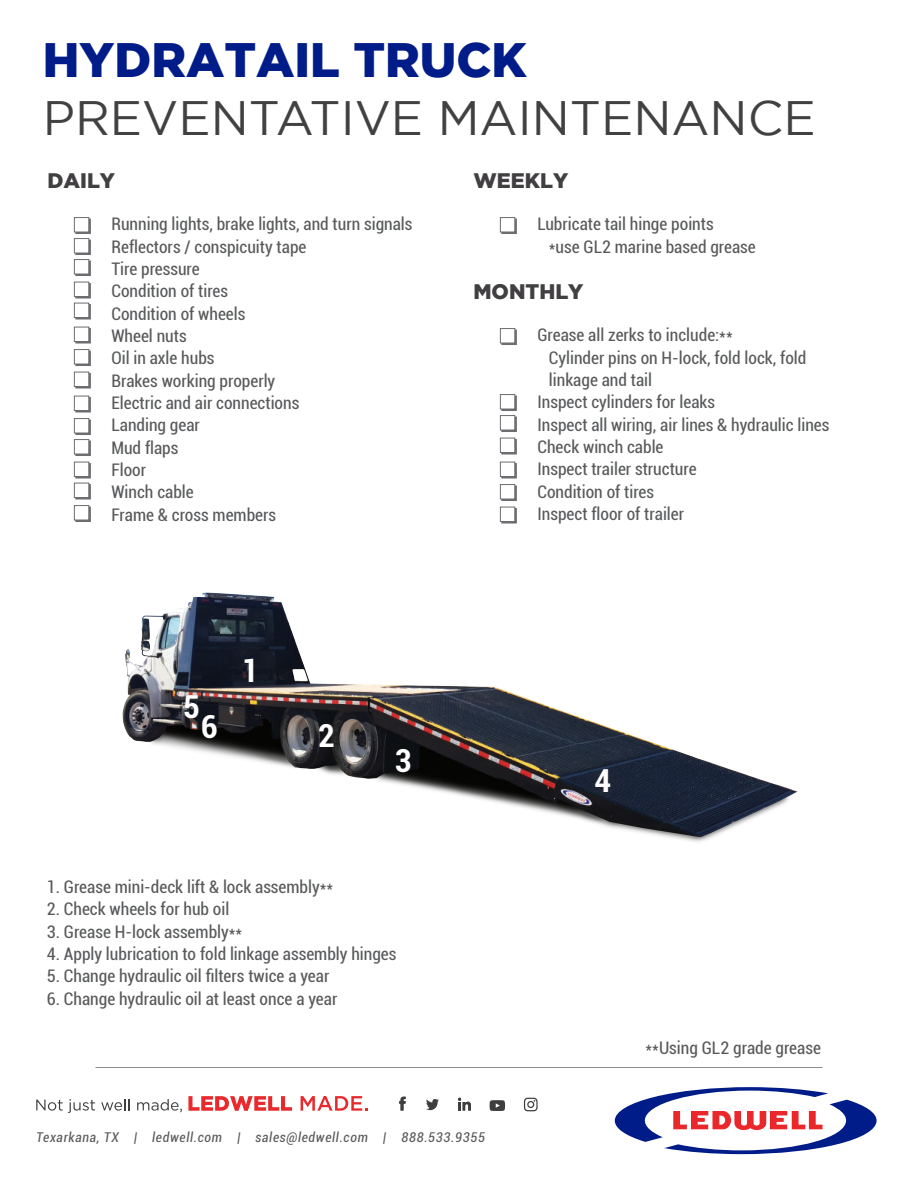
<style>
.page{position:relative;width:918px;height:1188px;background:#fff}
.page>*{position:absolute;margin:0;border:0;box-sizing:border-box;transform-origin:0 0}
.t1{font:48.3px "Gotham";color:#424142}
.t2{font:900 48.3px "Gotham";color:#001c88}
.t3{font:700 condensed 31.8px "Roboto";color:#fff}
.t4{font:900 21px "Gotham";color:#413f41}
.t5{font:condensed 17.4px/22.4px "Roboto";color:#58595b}
.t6{font:italic condensed 13.5px "Roboto";letter-spacing:.05em;color:#57585a}
</style>
<div class="page">
<svg style="left:615px;top:1087px;width:262px;height:67px"></svg>
<svg style="left:36px;top:1099px;width:59px;height:14px"></svg>
<svg style="left:101px;top:1099px;width:29px;height:12px"></svg>
<svg style="left:137px;top:1099px;width:45px;height:13px"></svg>
<svg style="left:188px;top:1096px;width:104px;height:15px"></svg>
<svg style="left:301px;top:1096px;width:67px;height:15px"></svg>
<svg style="left:399px;top:1097px;width:7px;height:14px"></svg>
<svg style="left:458px;top:1098px;width:13px;height:13px"></svg>
<svg style="left:490px;top:1100px;width:15px;height:11px"></svg>
<svg style="left:524px;top:1098px;width:14px;height:13px"></svg>
<svg style="left:426px;top:1099px;width:13px;height:11px"></svg>
<svg style="left:76px;top:219px;width:15px;height:15px"></svg>
<div style="left:74px;top:217px;width:15px;height:15px;background:#fff;border:1px solid #6c6d70"></div>
<svg style="left:76px;top:240px;width:15px;height:15px"></svg>
<div style="left:74px;top:238px;width:15px;height:15px;background:#fff;border:1px solid #6c6d70"></div>
<svg style="left:76px;top:261px;width:15px;height:15px"></svg>
<div style="left:74px;top:259px;width:15px;height:15px;background:#fff;border:1px solid #6c6d70"></div>
<svg style="left:76px;top:283px;width:15px;height:15px"></svg>
<div style="left:74px;top:282px;width:15px;height:15px;background:#fff;border:1px solid #6c6d70"></div>
<svg style="left:76px;top:304px;width:15px;height:15px"></svg>
<div style="left:74px;top:303px;width:15px;height:15px;background:#fff;border:1px solid #6c6d70"></div>
<svg style="left:76px;top:328px;width:15px;height:15px"></svg>
<div style="left:74px;top:327px;width:15px;height:15px;background:#fff;border:1px solid #6c6d70"></div>
<svg style="left:76px;top:351px;width:15px;height:15px"></svg>
<div style="left:74px;top:349px;width:15px;height:15px;background:#fff;border:1px solid #6c6d70"></div>
<svg style="left:76px;top:373px;width:15px;height:15px"></svg>
<div style="left:74px;top:372px;width:15px;height:15px;background:#fff;border:1px solid #6c6d70"></div>
<svg style="left:76px;top:397px;width:15px;height:15px"></svg>
<div style="left:74px;top:396px;width:15px;height:15px;background:#fff;border:1px solid #6c6d70"></div>
<svg style="left:76px;top:420px;width:15px;height:15px"></svg>
<div style="left:74px;top:418px;width:15px;height:15px;background:#fff;border:1px solid #6c6d70"></div>
<svg style="left:76px;top:441px;width:15px;height:15px"></svg>
<div style="left:74px;top:439px;width:15px;height:15px;background:#fff;border:1px solid #6c6d70"></div>
<svg style="left:76px;top:463px;width:15px;height:15px"></svg>
<div style="left:74px;top:462px;width:15px;height:15px;background:#fff;border:1px solid #6c6d70"></div>
<svg style="left:76px;top:484px;width:15px;height:15px"></svg>
<div style="left:74px;top:483px;width:15px;height:15px;background:#fff;border:1px solid #6c6d70"></div>
<svg style="left:76px;top:507px;width:15px;height:15px"></svg>
<div style="left:74px;top:505px;width:15px;height:15px;background:#fff;border:1px solid #6c6d70"></div>
<svg style="left:502px;top:219px;width:15px;height:15px"></svg>
<div style="left:500px;top:217px;width:15px;height:15px;background:#fff;border:1px solid #6c6d70"></div>
<svg style="left:502px;top:330px;width:15px;height:15px"></svg>
<div style="left:500px;top:328px;width:15px;height:15px;background:#fff;border:1px solid #6c6d70"></div>
<svg style="left:502px;top:396px;width:15px;height:15px"></svg>
<div style="left:500px;top:394px;width:15px;height:15px;background:#fff;border:1px solid #6c6d70"></div>
<svg style="left:502px;top:417px;width:15px;height:15px"></svg>
<div style="left:500px;top:415px;width:15px;height:15px;background:#fff;border:1px solid #6c6d70"></div>
<svg style="left:502px;top:439px;width:15px;height:15px"></svg>
<div style="left:500px;top:438px;width:15px;height:15px;background:#fff;border:1px solid #6c6d70"></div>
<svg style="left:502px;top:463px;width:15px;height:15px"></svg>
<div style="left:500px;top:462px;width:15px;height:15px;background:#fff;border:1px solid #6c6d70"></div>
<svg style="left:502px;top:486px;width:15px;height:15px"></svg>
<div style="left:500px;top:484px;width:15px;height:15px;background:#fff;border:1px solid #6c6d70"></div>
<svg style="left:502px;top:508px;width:15px;height:15px"></svg>
<div style="left:500px;top:507px;width:15px;height:15px;background:#fff;border:1px solid #6c6d70"></div>
<hr style="left:95px;top:1067px;width:728px;height:1px;background:#8f8f8f">
<img style="left:122px;top:592px;width:676px;height:250px">
<img style="left:562px;top:732px;width:82px;height:101px">
<h1 class="t2" style="left:43px;top:32px;width:485px">HYDRATAIL TRUCK</h1>
<h1 class="t1" style="left:43px;top:91px;width:774px">PREVENTATIVE MAINTENANCE</h1>
<p class="t4" style="left:47px;top:169px;width:69px">DAILY</p>
<p class="t5" style="left:111px;top:212px;width:303px">Running lights, brake lights, and turn signals<br>Reflectors / conspicuity tape<br>Tire pressure<br>Condition of tires<br>Condition of wheels<br>Wheel nuts<br>Oil in axle hubs<br>Brakes working properly<br>Electric and air connections<br>Landing gear<br>Mud flaps<br>Floor<br>Winch cable<br>Frame &amp; cross members</p>
<h2 class="t3" style="left:183px;top:685px;width:18px">5</h2>
<h2 class="t3" style="left:201px;top:704px;width:18px">6</h2>
<h2 class="t3" style="left:242px;top:649px;width:18px">1</h2>
<h2 class="t3" style="left:318px;top:713px;width:18px">2</h2>
<h2 class="t3" style="left:395px;top:738px;width:18px">3</h2>
<p class="t5" style="left:47px;top:875px;width:288px">1. Grease mini-deck lift &amp; lock assembly**</p>
<p class="t5" style="left:47px;top:897px;width:184px">2. Check wheels for hub oil</p>
<p class="t5" style="left:47px;top:920px;width:197px">3. Grease H-lock assembly**</p>
<p class="t5" style="left:47px;top:942px;width:351px">4. Apply lubrication to fold linkage assembly hinges</p>
<p class="t5" style="left:47px;top:964px;width:284px">5. Change hydraulic oil filters twice a year</p>
<p class="t5" style="left:47px;top:987px;width:292px">6. Change hydraulic oil at least once a year</p>
<p class="t4" style="left:473px;top:169px;width:96px">WEEKLY</p>
<p class="t5" style="left:549px;top:212px;width:208px;text-indent:-11px">Lubricate tail hinge points<br>*use GL2 marine based grease</p>
<p class="t4" style="left:473px;top:280px;width:112px">MONTHLY</p>
<p class="t5" style="left:537px;top:323px;width:197px">Grease all zerks to include:**</p>
<p class="t5" style="left:549px;top:346px;width:259px">Cylinder pins on H-lock, fold lock, fold</p>
<p class="t5" style="left:549px;top:368px;width:105px">linkage and tail</p>
<p class="t5" style="left:537px;top:390px;width:179px">Inspect cylinders for leaks</p>
<p class="t5" style="left:537px;top:413px;width:294px">Inspect all wiring, air lines &amp; hydraulic lines</p>
<p class="t5" style="left:537px;top:435px;width:128px">Check winch cable</p>
<p class="t5" style="left:537px;top:457px;width:161px">Inspect trailer structure</p>
<p class="t5" style="left:537px;top:480px;width:118px">Condition of tires</p>
<p class="t5" style="left:537px;top:502px;width:148px">Inspect floor of trailer</p>
<h2 class="t3" style="left:594px;top:758px;width:18px">4</h2>
<p class="t5" style="left:646px;top:1036px;width:177px">**Using GL2 grade grease</p>
<p class="t6" style="left:36px;top:1128px;width:450px">Texarkana, TX | ledwell.com | sales@ledwell.com | 888.533.9355</p>
</div>
